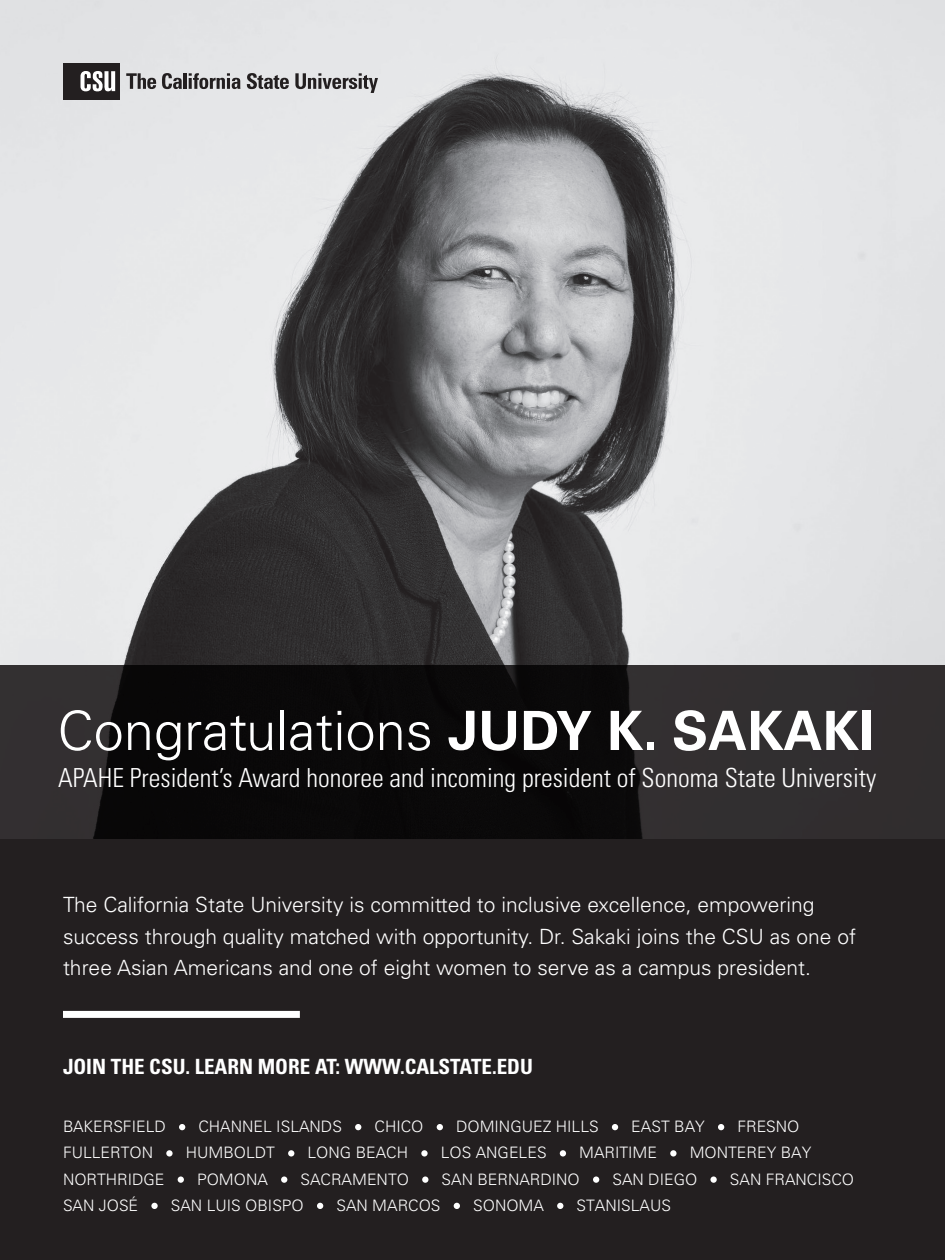
<style>
.page{position:relative;width:945px;height:1260px;background:#fff}
.page>*{position:absolute;margin:0;border:0;box-sizing:border-box;transform-origin:0 0}
.t1{font:300 54.25px "Univers LT Std";color:#fff}
.t2{font:300 condensed 26.25px "Univers LT Std";color:#fff}
.t3{font:300 21px/31.5px "Univers LT Std";color:#fff}
.t4{font:700 condensed 21px "Univers LT Std";color:#fff}
.t5{font:300 15.75px "Univers LT Std";color:#fff}
.s1{font-weight:700}
</style>
<div class="page">
<img style="left:0;top:0;width:945px;height:1260px">
<div style="left:63px;top:63px;width:56px;height:36px;background:#231f20"></div>
<svg style="left:80px;top:71px;width:35px;height:21px"></svg>
<svg style="left:126px;top:73px;width:30px;height:16px"></svg>
<svg style="left:162px;top:73px;width:20px;height:16px"></svg>
<hr style="left:184px;top:73px;width:3px;height:16px;background:#231f20">
<svg style="left:189px;top:73px;width:51px;height:16px"></svg>
<svg style="left:247px;top:73px;width:42px;height:16px"></svg>
<svg style="left:295px;top:73px;width:83px;height:20px"></svg>
<svg style="left:0;top:665px;width:945px;height:177px;fill:#0b0a0a"></svg>
<div style="left:1px;top:839px;width:944px;height:421px;background:#231f20"></div>
<svg style="left:179px;top:1124px;width:6px;height:6px"></svg>
<svg style="left:355px;top:1124px;width:6px;height:6px"></svg>
<svg style="left:437px;top:1124px;width:6px;height:6px"></svg>
<svg style="left:612px;top:1124px;width:6px;height:6px"></svg>
<svg style="left:718px;top:1124px;width:6px;height:6px"></svg>
<svg style="left:166px;top:1150px;width:7px;height:7px"></svg>
<div style="left:288px;top:1150px;width:6px;height:7px;background:#fff;border-radius:50%"></div>
<svg style="left:421px;top:1150px;width:7px;height:7px"></svg>
<div style="left:560px;top:1150px;width:6px;height:7px;background:#fff;border-radius:50%"></div>
<svg style="left:670px;top:1150px;width:7px;height:7px"></svg>
<div style="left:178px;top:1176px;width:6px;height:7px;background:#fff;border-radius:50%"></div>
<div style="left:281px;top:1176px;width:6px;height:7px;background:#fff;border-radius:50%"></div>
<div style="left:422px;top:1176px;width:6px;height:7px;background:#fff;border-radius:50%"></div>
<div style="left:593px;top:1176px;width:6px;height:7px;background:#fff;border-radius:50%"></div>
<svg style="left:710px;top:1176px;width:7px;height:7px"></svg>
<div style="left:151px;top:1203px;width:7px;height:6px;background:#fff;border-radius:50%"></div>
<svg style="left:317px;top:1203px;width:6px;height:6px"></svg>
<svg style="left:454px;top:1203px;width:6px;height:6px"></svg>
<svg style="left:557px;top:1203px;width:6px;height:6px"></svg>
<div style="left:63px;top:1011px;width:237px;height:7px;background:#fff"></div>
<p class="t1" style="left:57px;top:698px;width:818px">Congratulations <span class="s1">JUDY K. SAKAKI</span></p>
<p class="t2" style="left:58px;top:762px;width:820px">APAHE President’s Award honoree and incoming president of Sonoma State University</p>
<p class="t3" style="left:63px;top:889px;width:795px">The California State University is committed to inclusive excellence, empowering success through quality matched with opportunity. Dr. Sakaki joins the CSU as one of three Asian Americans and one of eight women to serve as a campus president.</p>
<p class="t4" style="left:63px;top:1054px;width:471px">JOIN THE CSU. LEARN MORE AT: WWW.CALSTATE.EDU</p>
<p class="t5" style="left:63px;top:1117px;width:104px">BAKERSFIELD</p>
<p class="t5" style="left:198px;top:1117px;width:145px">CHANNEL ISLANDS</p>
<p class="t5" style="left:375px;top:1117px;width:51px">CHICO</p>
<p class="t5" style="left:456px;top:1117px;width:144px">DOMINGUEZ HILLS</p>
<p class="t5" style="left:631px;top:1117px;width:75px">EAST BAY</p>
<p class="t5" style="left:737px;top:1117px;width:64px">FRESNO</p>
<p class="t5" style="left:63px;top:1143px;width:92px">FULLERTON</p>
<p class="t5" style="left:186px;top:1143px;width:91px">HUMBOLDT</p>
<p class="t5" style="left:308px;top:1143px;width:102px">LONG BEACH</p>
<p class="t5" style="left:441px;top:1143px;width:107px">LOS ANGELES</p>
<p class="t5" style="left:579px;top:1143px;width:79px">MARITIME</p>
<p class="t5" style="left:690px;top:1143px;width:123px">MONTEREY BAY</p>
<p class="t5" style="left:63px;top:1169px;width:103px">NORTHRIDGE</p>
<p class="t5" style="left:197px;top:1169px;width:72px">POMONA</p>
<p class="t5" style="left:301px;top:1169px;width:110px">SACRAMENTO</p>
<p class="t5" style="left:442px;top:1169px;width:140px">SAN BERNARDINO</p>
<p class="t5" style="left:612px;top:1169px;width:86px">SAN DIEGO</p>
<p class="t5" style="left:730px;top:1169px;width:126px">SAN FRANCISCO</p>
<p class="t5" style="left:63px;top:1196px;width:77px">SAN JOSÉ</p>
<p class="t5" style="left:171px;top:1196px;width:135px">SAN LUIS OBISPO</p>
<p class="t5" style="left:336px;top:1196px;width:106px">SAN MARCOS</p>
<p class="t5" style="left:473px;top:1196px;width:72px">SONOMA</p>
<p class="t5" style="left:577px;top:1196px;width:96px">STANISLAUS</p>
</div>
